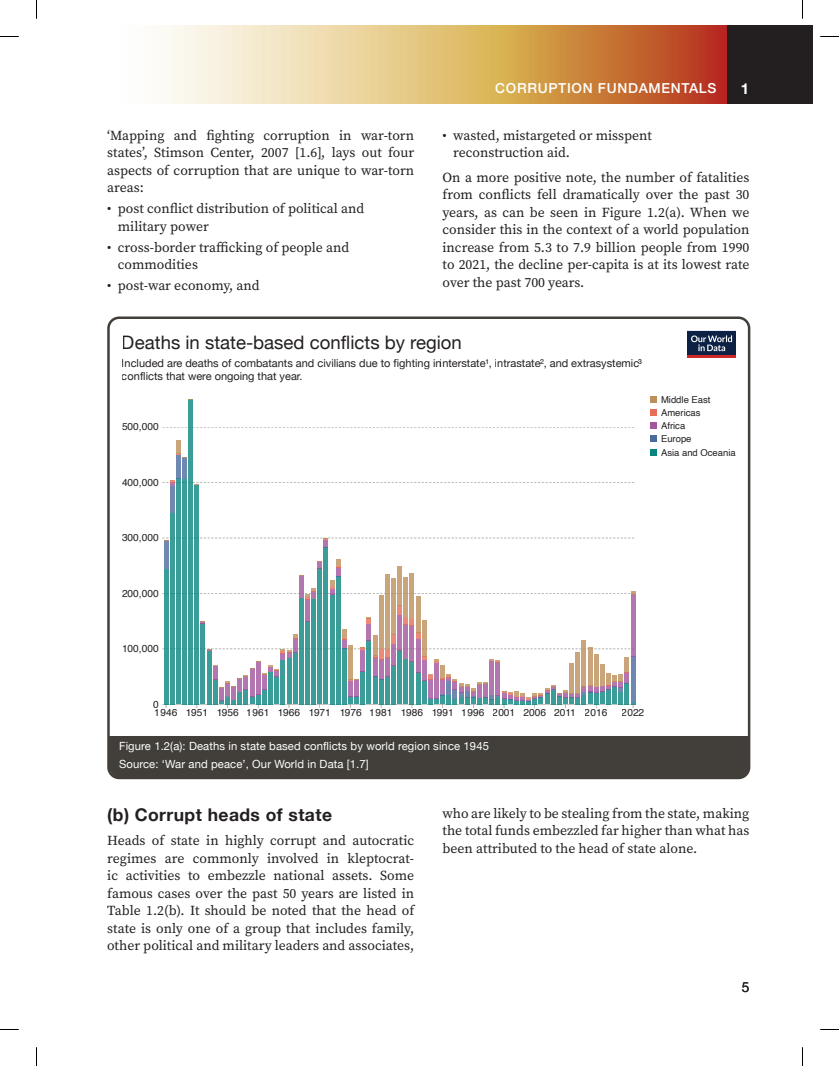
<style>
.page{position:relative;width:839px;height:1066px;background:#fff}
.page>*{position:absolute;margin:0;border:0;box-sizing:border-box;transform-origin:0 0}
.t1{font:18.62px "Helvetica Neue";color:#231f20}
.t2{font:700 17.5px "Helvetica Neue";letter-spacing:.025em;color:#231f20}
.t3{font:700 15px "Helvetica Neue";color:#fff}
.t4{font:13.75px/17.5px "Source Serif Pro";color:#231f20;text-align:justify}
.t5{font:500 13.75px "Helvetica Neue";letter-spacing:.05em;color:#fff}
.t6{font:13.75px "Helvetica Neue";color:#231f20}
.t7{font:11.25px/17.2px "Helvetica Neue";letter-spacing:.01em;color:#fff}
.t8{font:11px/13.1px "Helvetica Neue";color:#231f20}
.t9{font:10.12px "Helvetica";color:#231f20}
.t10{font:9.5px/13.2px "Helvetica";color:#231f20}
</style>
<div class="page">
<svg style="left:159px;top:26px;width:568px;height:78px;background:#ddaf7b"></svg>
<div style="left:727px;top:26px;width:85px;height:78px;background:#231f20"></div>
<div style="left:108px;top:735px;width:641px;height:43px;background:#423f3b;border-radius:14px"></div>
<div style="left:108px;top:735px;width:640px;height:13px;background:#423f3b"></div>
<svg style="left:687px;top:331px;width:48px;height:25px"></svg>
<hr style="left:687px;top:356px;width:48px;height:2px;background:#cf2627">
<svg style="left:690px;top:335px;width:41px;height:16px"></svg>
<svg style="left:162px;top:427px;width:472px;height:1px"></svg>
<hr style="left:164px;top:569px;width:4px;height:135px;background:#3a9d98">
<div style="left:170px;top:513px;width:5px;height:191px;background:#3a9d98"></div>
<div style="left:176px;top:478px;width:5px;height:226px;background:#3a9d98"></div>
<div style="left:182px;top:479px;width:5px;height:225px;background:#3a9d98"></div>
<div style="left:188px;top:399px;width:5px;height:305px;background:#3a9d98"></div>
<div style="left:194px;top:485px;width:5px;height:219px;background:#3a9d98"></div>
<hr style="left:299px;top:598px;width:4px;height:106px;background:#3a9d98">
<div style="left:311px;top:598px;width:5px;height:106px;background:#3a9d98"></div>
<div style="left:317px;top:568px;width:5px;height:136px;background:#3a9d98"></div>
<div style="left:323px;top:547px;width:5px;height:157px;background:#3a9d98"></div>
<div style="left:329px;top:594px;width:5px;height:110px;background:#3a9d98"></div>
<div style="left:335px;top:576px;width:5px;height:128px;background:#3a9d98"></div>
<hr style="left:164px;top:540px;width:4px;height:29px;background:#6f88b1">
<div style="left:170px;top:486px;width:5px;height:27px;background:#6f88b1"></div>
<div style="left:176px;top:455px;width:5px;height:23px;background:#6f88b1"></div>
<div style="left:182px;top:457px;width:5px;height:22px;background:#6f88b1"></div>
<div style="left:305px;top:599px;width:5px;height:22px;background:#b476b0"></div>
<div style="left:397px;top:615px;width:5px;height:35px;background:#b476b0"></div>
<div style="left:630px;top:594px;width:5px;height:62px;background:#b476b0"></div>
<div style="left:397px;top:605px;width:5px;height:10px;background:#eb8a79"></div>
<div style="left:176px;top:440px;width:5px;height:14px;background:#caa57b"></div>
<svg style="left:162px;top:480px;width:472px;height:6px"></svg>
<svg style="left:162px;top:537px;width:472px;height:11px"></svg>
<div style="left:378px;top:594px;width:5px;height:54px;background:#caa57b"></div>
<hr style="left:385px;top:574px;width:4px;height:74px;background:#caa57b">
<div style="left:391px;top:577px;width:5px;height:57px;background:#caa57b"></div>
<div style="left:397px;top:566px;width:5px;height:39px;background:#caa57b"></div>
<div style="left:403px;top:577px;width:5px;height:40px;background:#caa57b"></div>
<div style="left:409px;top:573px;width:5px;height:45px;background:#caa57b"></div>
<div style="left:415px;top:596px;width:5px;height:36px;background:#caa57b"></div>
<svg style="left:162px;top:617px;width:473px;height:90px"></svg>
<div style="left:624px;top:657px;width:5px;height:15px;background:#caa57b"></div>
<svg style="left:162px;top:559px;width:473px;height:40px"></svg>
<div style="left:650px;top:396px;width:7px;height:6px;background:#bd8f5a"></div>
<div style="left:650px;top:409px;width:7px;height:7px;background:#e66d58"></div>
<div style="left:650px;top:422px;width:7px;height:7px;background:#a2549d"></div>
<div style="left:650px;top:435px;width:7px;height:7px;background:#4b6b9e"></div>
<div style="left:650px;top:448px;width:7px;height:7px;background:#09857f"></div>
<div style="left:107px;top:316px;width:643px;height:463px;border:2px solid #423f3b;border-radius:11px"></div>
<svg style="left:0;top:36px;width:19px;height:1px"></svg>
<svg style="left:820px;top:36px;width:18px;height:1px"></svg>
<svg style="left:36px;top:0;width:1px;height:19px"></svg>
<svg style="left:36px;top:1047px;width:1px;height:18px"></svg>
<svg style="left:802px;top:0;width:1px;height:19px"></svg>
<svg style="left:802px;top:1047px;width:1px;height:18px"></svg>
<p class="t4" style="left:107px;top:126px;width:308px">‘Mapping and fighting corruption in war-torn states’, Stimson Center, 2007 [1.6], lays out four aspects of corruption that are unique to war-torn areas:</p>
<p class="t4" style="left:118px;top:200px;width:248px;text-indent:-11px">• post conflict distribution of political and military power</p>
<p class="t4" style="left:118px;top:238px;width:233px;text-indent:-11px">• cross-border trafficking of people and commodities</p>
<p class="t4" style="left:107px;top:277px;width:154px">• post-war economy, and</p>
<p class="t5" style="left:495px;top:77px;width:222px">CORRUPTION FUNDAMENTALS</p>
<p class="t3" style="left:740px;top:77px;width:10px">1</p>
<p class="t4" style="left:453px;top:126px;width:200px;text-indent:-11px">• wasted, mistargeted or misspent reconstruction aid.</p>
<p class="t4" style="left:442px;top:168px;width:308px">On a more positive note, the number of fatalities from conflicts fell dramatically over the past 30 years, as can be seen in Figure 1.2(a). When we consider this in the context of a world population increase from 5.3 to 7.9 billion people from 1990 to 2021, the decline per-capita is at its lowest rate over the past 700 years.</p>
<h1 class="t1" style="left:122px;top:329px;width:341px">Deaths in state-based conflicts by region</h1>
<p class="t8" style="left:122px;top:357px;width:521px">Included are deaths of combatants and civilians due to fighting in interstate¹, intrastate², and extrasystemic³ conflicts that were ongoing that year.</p>
<p class="t9" style="left:122px;top:419px;width:38px">500,000</p>
<p class="t9" style="left:122px;top:474px;width:38px">400,000</p>
<p class="t9" style="left:122px;top:529px;width:38px">300,000</p>
<p class="t9" style="left:122px;top:585px;width:38px">200,000</p>
<p class="t10" style="left:661px;top:393px;width:76px">Middle East<br>Americas<br>Africa<br>Europe<br>Asia and Oceania</p>
<p class="t9" style="left:122px;top:640px;width:38px">100,000</p>
<p class="t9" style="left:153px;top:696px;width:7px">0</p>
<p class="t9" style="left:155px;top:704px;width:454px">1946 1951 1956 1961 1966 1971 1976 1981 1986 1991 1996 2001 2006 2011 2016</p>
<p class="t9" style="left:621px;top:704px;width:24px">2022</p>
<p class="t7" style="left:119px;top:738px;width:371px">Figure 1.2(a): Deaths in state based conflicts by world region since 1945<br>Source: ‘War and peace’, Our World in Data [1.7]</p>
<p class="t2" style="left:107px;top:800px;width:226px">(b) Corrupt heads of state</p>
<p class="t4" style="left:107px;top:831px;width:308px">Heads of state in highly corrupt and autocratic regimes are commonly involved in kleptocrat&shy;ic activities to embezzle national assets. Some famous cases over the past 50 years are listed in Table 1.2(b). It should be noted that the head of state is only one of a group that includes family, other political and military leaders and associates,</p>
<p class="t4" style="left:442px;top:804px;width:308px">who are likely to be stealing from the state, making the total funds embezzled far higher than what has been attributed to the head of state alone.</p>
<p class="t9" style="left:122px;top:857px;width:202px">OurWorldInData.org/war-and-peace | CC BY</p>
<p class="t6" style="left:741px;top:976px;width:9px">5</p>
</div>
